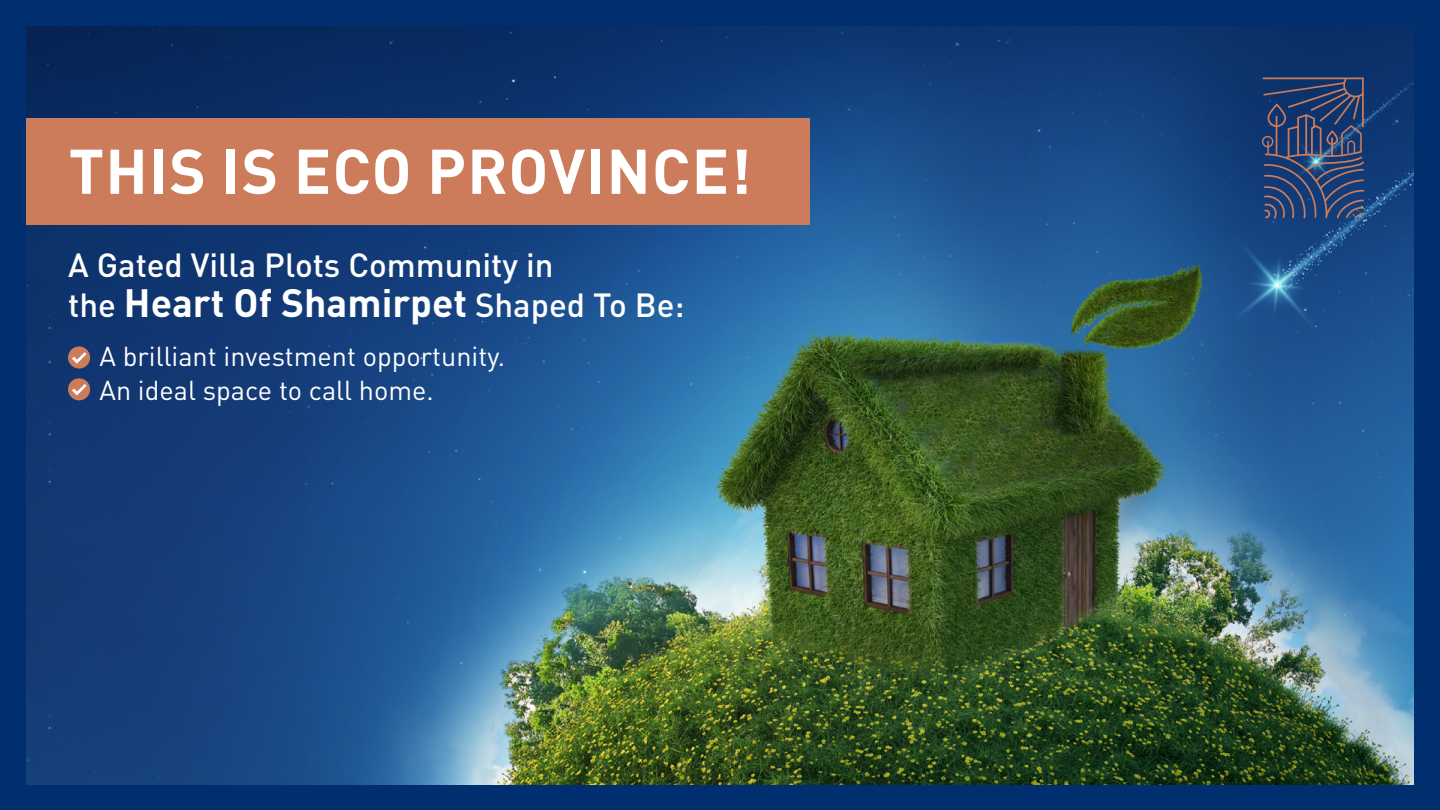
<style>
.page{position:relative;width:1440px;height:810px;background:#002e6e}
.page>*{position:absolute;margin:0;border:0;box-sizing:border-box;transform-origin:0 0}
.t1{font:700 62.1px "DIN Pro";letter-spacing:.02em;color:#fff}
.t2{font:700 39.08px "DIN Pro";color:#fff}
.t3{font:500 33.08px "DIN Pro";color:#fff}
.t4{font:27px/34.7px "DIN Pro";color:#fff}
.s1{font-weight:500;font-size:33.08px}
</style>
<div class="page">
<img style="left:26px;top:26px;width:1388px;height:758px">
<div style="left:26px;top:118px;width:784px;height:107px;background:#cd7c5b"></div>
<svg style="left:1262px;top:78px;width:103px;height:140px"></svg>
<div style="left:68px;top:346px;width:22px;height:23px;background:#cd7c5b;border-radius:50%"></div>
<svg style="left:72px;top:352px;width:15px;height:12px"></svg>
<div style="left:68px;top:378px;width:22px;height:22px;background:#cd7c5b;border-radius:50%"></div>
<svg style="left:72px;top:384px;width:15px;height:12px"></svg>
<h1 class="t1" style="left:69px;top:120px;width:684px">THIS IS ECO PROVINCE!</h1>
<p class="t3" style="left:68px;top:238px;width:487px">A Gated Villa Plots Community in</p>
<h2 class="t2" style="left:68px;top:270px;width:618px"><span class="s1">the</span> Heart Of Shamirpet <span class="s1">Shaped To Be:</span></h2>
<p class="t4" style="left:100px;top:336px;width:407px">A brilliant investment opportunity.<br>An ideal space to call home.</p>
</div>
